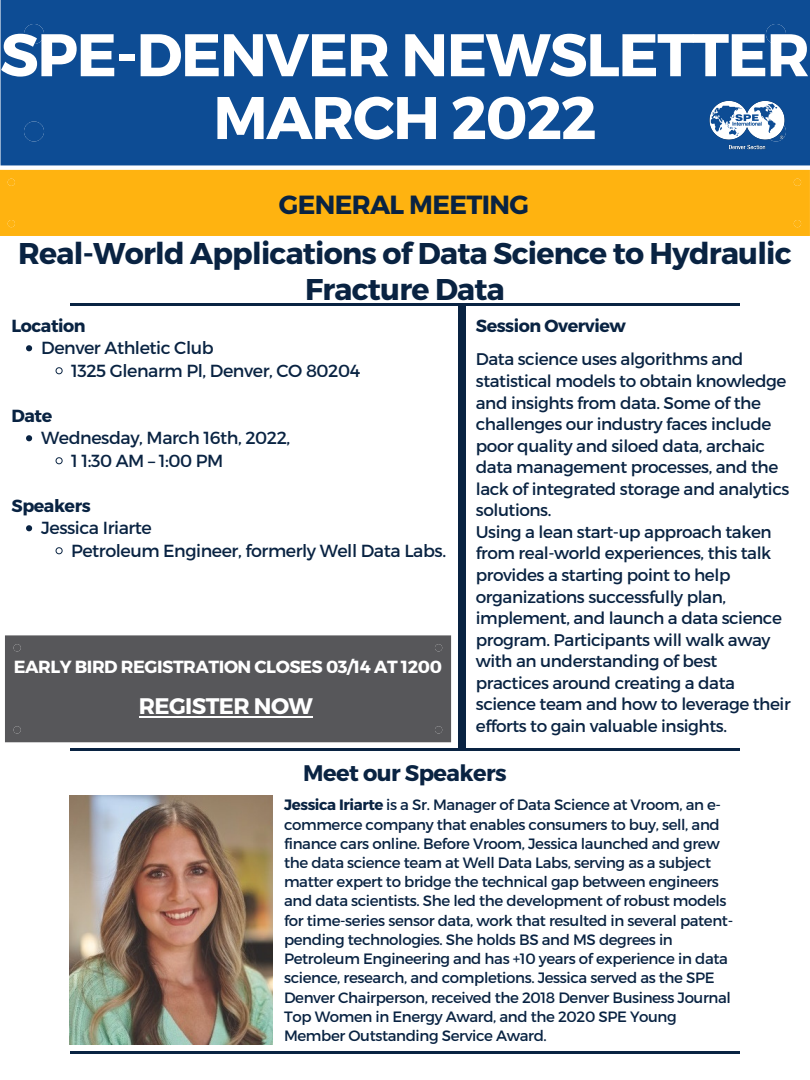
<style>
.page{position:relative;width:810px;height:1080px;background:#fff}
.page>*{position:absolute;margin:0;border:0;box-sizing:border-box;transform-origin:0 0}
.t1{font:700 60px "Montserrat";letter-spacing:-.025em;color:#fff}
.t2{font:700 30px/35.6px "Montserrat";letter-spacing:-.025em;color:#092342;text-align:center}
.t3{font:700 26.25px "Montserrat";letter-spacing:-.025em;color:#092342}
.t4{font:700 22.5px "Montserrat";letter-spacing:-.025em;color:#092342}
.t5{font:700 22.5px "Montserrat";letter-spacing:-.025em;color:#fff}
.t6{font:17.5px "Montserrat";letter-spacing:-.025em;color:#092342}
.t7{font:700 17.5px "Montserrat";letter-spacing:-.025em;color:#fff}
.t8{font:700 17.5px "Montserrat";letter-spacing:-.025em;color:#092342}
.t9{font:16.88px/21.6px "Montserrat";letter-spacing:-.025em;color:#092342}
.t10{font:15px/19.2px "Montserrat";letter-spacing:-.025em;color:#092342}
.s1{font-weight:700}
</style>
<div class="page">
<div style="left:458px;top:306px;width:8px;height:443px;background:#092342"></div>
<div style="left:1px;top:0;width:809px;height:165px;background:#0d4c94"></div>
<div style="left:24px;top:24px;width:20px;height:20px;background:#0d4c94;border-radius:50%"></div>
<div style="left:766px;top:24px;width:20px;height:20px;background:#0d4c94;border-radius:50%"></div>
<div style="left:24px;top:121px;width:20px;height:20px;background:#0d4c94;border-radius:50%"></div>
<div style="left:5px;top:635px;width:446px;height:107px;background:#57575a"></div>
<div style="left:14px;top:644px;width:7px;height:7px;background:#57575a;border-radius:50%"></div>
<div style="left:435px;top:644px;width:7px;height:7px;background:#57575a;border-radius:50%"></div>
<div style="left:435px;top:726px;width:7px;height:8px;background:#57575a;border-radius:50%"></div>
<div style="left:14px;top:726px;width:7px;height:8px;background:#57575a;border-radius:50%"></div>
<img style="left:704px;top:83px;width:87px;height:87px">
<div style="left:0;top:170px;width:810px;height:66px;background:#ffb310"></div>
<div style="left:8px;top:179px;width:7px;height:7px;background:#ffb310;border-radius:50%"></div>
<div style="left:794px;top:179px;width:7px;height:7px;background:#ffb310;border-radius:50%"></div>
<div style="left:794px;top:220px;width:7px;height:7px;background:#ffb310;border-radius:50%"></div>
<div style="left:8px;top:220px;width:7px;height:7px;background:#ffb310;border-radius:50%"></div>
<img style="left:70px;top:796px;width:203px;height:248px">
<svg style="left:26px;top:345px;width:6px;height:6px"></svg>
<svg style="left:56px;top:367px;width:7px;height:7px"></svg>
<svg style="left:26px;top:435px;width:6px;height:6px"></svg>
<svg style="left:56px;top:457px;width:7px;height:7px"></svg>
<svg style="left:26px;top:525px;width:6px;height:6px"></svg>
<svg style="left:56px;top:547px;width:7px;height:7px"></svg>
<hr style="left:139px;top:716px;width:173px;height:2px;background:#fff">
<hr style="left:70px;top:303px;width:670px;height:2px;background:#092342">
<hr style="left:70px;top:1051px;width:670px;height:3px;background:#092342">
<hr style="left:70px;top:748px;width:670px;height:2px;background:#092342">
<p class="t1" style="left:0;top:16px;width:811px">SPE-DENVER NEWSLETTER</p>
<p class="t1" style="left:213px;top:79px;width:385px">MARCH 2022</p>
<p class="t3" style="left:279px;top:187px;width:252px">GENERAL MEETING</p>
<p class="t2" style="left:18px;top:234px;width:775px">Real-World Applications of Data Science to Hydraulic<br>Fracture Data</p>
<p class="t8" style="left:12px;top:314px;width:76px">Location</p>
<p class="t6" style="left:41px;top:337px;width:174px">Denver Athletic Club</p>
<p class="t6" style="left:71px;top:359px;width:291px">1325 Glenarm Pl, Denver, CO 80204</p>
<p class="t8" style="left:12px;top:404px;width:42px">Date</p>
<p class="t6" style="left:41px;top:427px;width:251px">Wednesday, March 16th, 2022,</p>
<p class="t6" style="left:71px;top:449px;width:154px">1 1:30 AM – 1:00 PM</p>
<p class="t8" style="left:12px;top:494px;width:81px">Speakers</p>
<p class="t6" style="left:41px;top:517px;width:112px">Jessica Iriarte</p>
<p class="t6" style="left:71px;top:539px;width:377px">Petroleum Engineer, formerly Well Data Labs.</p>
<p class="t7" style="left:14px;top:655px;width:430px">EARLY BIRD REGISTRATION CLOSES 03/14 AT 1200</p>
<p class="t5" style="left:139px;top:692px;width:176px">REGISTER NOW</p>
<p class="t8" style="left:476px;top:314px;width:152px">Session Overview</p>
<p class="t9" style="left:476px;top:348px;width:315px">Data science uses algorithms and statistical models to obtain knowledge and insights from data. Some of the challenges our industry faces include poor quality and siloed data, archaic data management processes, and the lack of integrated storage and analytics solutions.</p>
<p class="t9" style="left:476px;top:520px;width:316px">Using a lean start-up approach taken from real-world experiences, this talk provides a starting point to help organizations successfully plan, implement, and launch a data science program. Participants will walk away with an understanding of best practices around creating a data science team and how to leverage their efforts to gain valuable insights.</p>
<p class="t4" style="left:303px;top:759px;width:205px">Meet our Speakers</p>
<p class="t10" style="left:284px;top:795px;width:451px"><span class="s1">Jessica Iriarte</span> is a Sr. Manager of Data Science at Vroom, an e&shy;commerce company that enables consumers to buy, sell, and finance cars online. Before Vroom, Jessica launched and grew the data science team at Well Data Labs, serving as a subject matter expert to bridge the technical gap between engineers and data scientists. She led the development of robust models for time-series sensor data, work that resulted in several patent&shy;pending technologies. She holds BS and MS degrees in Petroleum Engineering and has +10 years of experience in data science, research, and completions. Jessica served as the SPE Denver Chairperson, received the 2018 Denver Business Journal Top Women in Energy Award, and the 2020 SPE Young Member Outstanding Service Award.</p>
</div>
